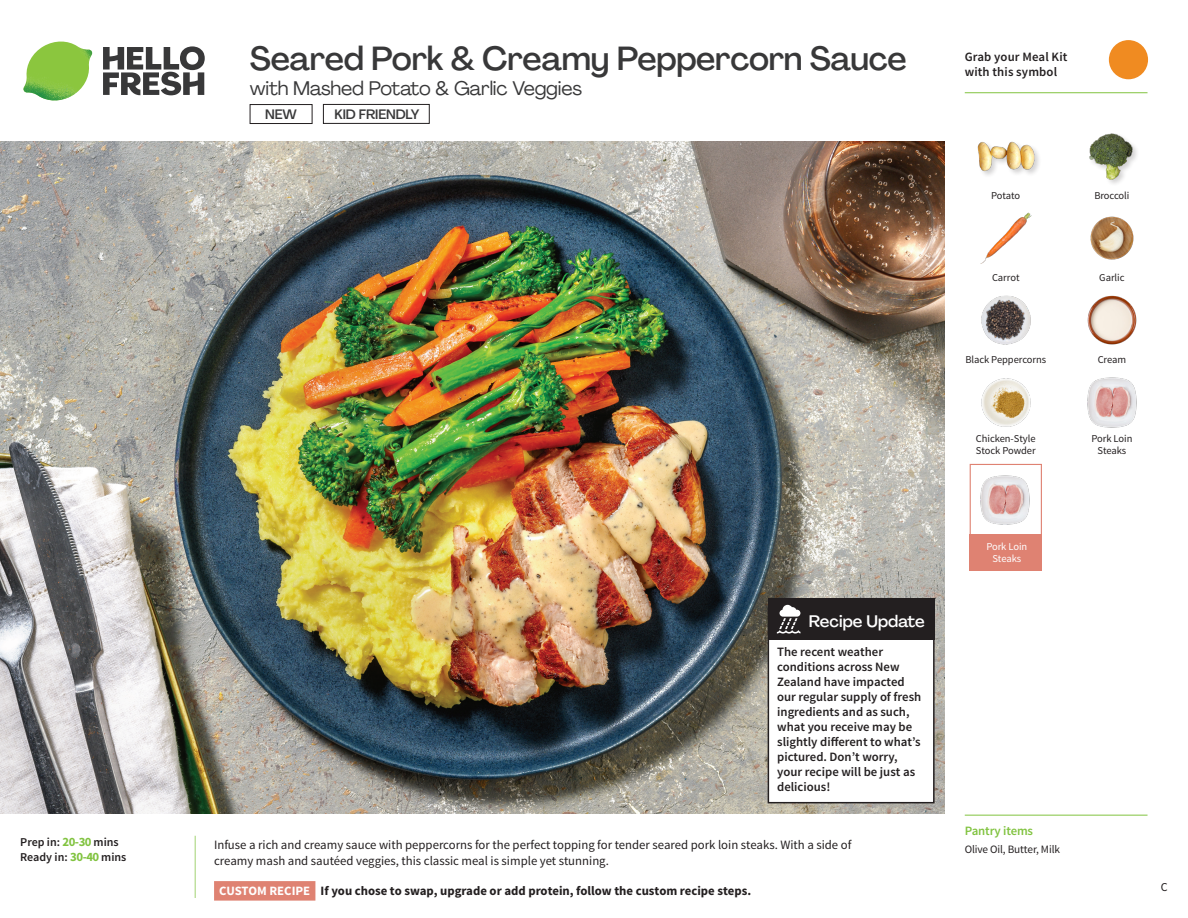
<style>
.page{position:relative;width:1188px;height:918px;background:#fff}
.page>*{position:absolute;margin:0;border:0;box-sizing:border-box;transform-origin:0 0}
._15_Titel_UK{font:500 33px "Agrandir";letter-spacing:-.01em;color:#383839}
._15_Titel_UK-2{font:19.5px "Agrandir";letter-spacing:-.01em;color:#383839}
.Steps_Text_AU{font:500 16.5px "Agrandir";color:#fff}
.t1{font:500 13.5px "Agrandir";letter-spacing:-.01em;color:#383839}
.Steps_Text_AU-2{font:600 12.75px/15px "Source Sans Pro";color:#231f20}
.Step_6_Text_AU{font:12.75px/16.5px "Source Sans Pro";color:#231f20}
.Step_6_Text_AU-2{font:700 12.75px "Source Sans Pro";color:#231f20}
._04_Headers_Front{font:600 12.75px "Source Sans Pro";letter-spacing:-.01em;color:#81c340}
._04_Intro{font:600 12px "Source Sans Pro";color:#231f20}
.t2{font:12px "Source Sans Pro";color:#231f20}
._05_Pantry{font:11.25px "Source Sans Pro";letter-spacing:-.01em;color:#231f20}
._18_FRONT_ingredient{font:10.5px/12px "Source Sans Pro";letter-spacing:-.005em;color:#231f20}
._18_FRONT_ingredient-2{font:10.5px/12px "Source Sans Pro";letter-spacing:-.005em;color:#fff;text-align:center}
.s1{font-weight:700;font-size:12.75px;color:#81c340}
.s2{color:#fff}
</style>
<div class="page">
<svg style="left:103px;top:46px;width:102px;height:49px"></svg>
<img style="left:23px;top:42px;width:69px;height:59px">
<svg style="left:194px;top:835px;width:122px;height:66px"></svg>
<img style="left:0;top:142px;width:945px;height:672px">
<div style="left:970px;top:464px;width:72px;height:72px;border:1px solid #df8272"></div>
<div style="left:970px;top:534px;width:72px;height:37px;background:#df8272"></div>
<img style="left:980px;top:475px;width:50px;height:50px">
<div style="left:768px;top:607px;width:166px;height:196px;background:#fff"></div>
<div style="left:768px;top:607px;width:167px;height:196px;border:2px solid #231f20"></div>
<div style="left:768px;top:598px;width:167px;height:41px;background:#231f20"></div>
<svg style="left:777px;top:605px;width:23px;height:29px"></svg>
<div style="left:250px;top:104px;width:62px;height:20px;border:1px solid #231f20"></div>
<img style="left:1087px;top:295px;width:50px;height:50px">
<img style="left:1087px;top:377px;width:50px;height:51px">
<img style="left:981px;top:378px;width:50px;height:49px">
<img style="left:981px;top:295px;width:50px;height:50px">
<img style="left:980px;top:212px;width:52px;height:52px">
<img style="left:1090px;top:216px;width:44px;height:44px">
<div style="left:977px;top:141px;width:65px;height:37px;background:#231f20;opacity:.2"></div>
<img style="left:977px;top:141px;width:57px;height:37px">
<img style="left:1089px;top:133px;width:48px;height:51px">
<hr style="left:965px;top:815px;width:183px;height:1px;background:#81c340">
<svg style="left:1091px;top:40px;width:58px;height:54px"></svg>
<hr style="left:965px;top:92px;width:183px;height:1px;background:#81c340">
<div style="left:323px;top:104px;width:106px;height:20px;border:1px solid #231f20"></div>
<p class="_04_Intro" style="left:20px;top:835px;width:100px">Prep in: <span class="s1">20-30</span> mins</p>
<p class="_04_Intro" style="left:20px;top:850px;width:108px">Ready in: <span class="s1">30-40</span> mins</p>
<p class="_15_Titel_UK" style="left:250px;top:38px;width:658px">Seared Pork &amp; Creamy Peppercorn Sauce</p>
<p class="_15_Titel_UK-2" style="left:250px;top:76px;width:334px">with Mashed Potato &amp; Garlic Veggies</p>
<p class="t1" style="left:265px;top:106px;width:33px">NEW</p>
<p class="t1" style="left:335px;top:106px;width:86px">KID FRIENDLY</p>
<p class="Steps_Text_AU" style="left:809px;top:611px;width:117px">Recipe Update</p>
<p class="Steps_Text_AU-2" style="left:777px;top:645px;width:146px">The recent weather conditions across New<br>Zealand have impacted our regular supply of fresh ingredients and as such, what you receive may be slightly different to what’s pictured. Don’t worry, your recipe will be just as delicious!</p>
<p class="Step_6_Text_AU" style="left:214px;top:837px;width:639px">Infuse a rich and creamy sauce with peppercorns for the perfect topping for tender seared pork loin steaks. With a side of creamy mash and sautéed veggies, this classic meal is simple yet stunning.</p>
<p class="Step_6_Text_AU-2" style="left:219px;top:882px;width:533px"><span class="s2">CUSTOM RECIPE</span> If you chose to swap, upgrade or add protein, follow the custom recipe steps.</p>
<p class="Steps_Text_AU-2" style="left:965px;top:50px;width:104px">Grab your Meal Kit with this symbol</p>
<p class="_18_FRONT_ingredient" style="left:991px;top:189px;width:31px">Potato</p>
<p class="_18_FRONT_ingredient" style="left:1094px;top:189px;width:37px">Broccoli</p>
<p class="_18_FRONT_ingredient" style="left:992px;top:271px;width:29px">Carrot</p>
<p class="_18_FRONT_ingredient" style="left:1099px;top:271px;width:27px">Garlic</p>
<p class="_18_FRONT_ingredient" style="left:965px;top:354px;width:82px">Black Peppercorns</p>
<p class="_18_FRONT_ingredient" style="left:1098px;top:354px;width:30px">Cream</p>
<p class="_18_FRONT_ingredient" style="left:976px;top:433px;width:61px">Chicken-Style<br>Stock Powder</p>
<p class="_18_FRONT_ingredient-2" style="left:986px;top:540px;width:42px">Pork Loin<br>Steaks</p>
<p class="_18_FRONT_ingredient" style="left:1091px;top:432px;width:42px;text-align:center">Pork Loin<br>Steaks</p>
<p class="_04_Headers_Front" style="left:965px;top:822px;width:70px">Pantry items</p>
<p class="_05_Pantry" style="left:965px;top:842px;width:97px">Olive Oil, Butter, Milk</p>
<p class="t2" style="left:1161px;top:879px;width:8px">C</p>
</div>
